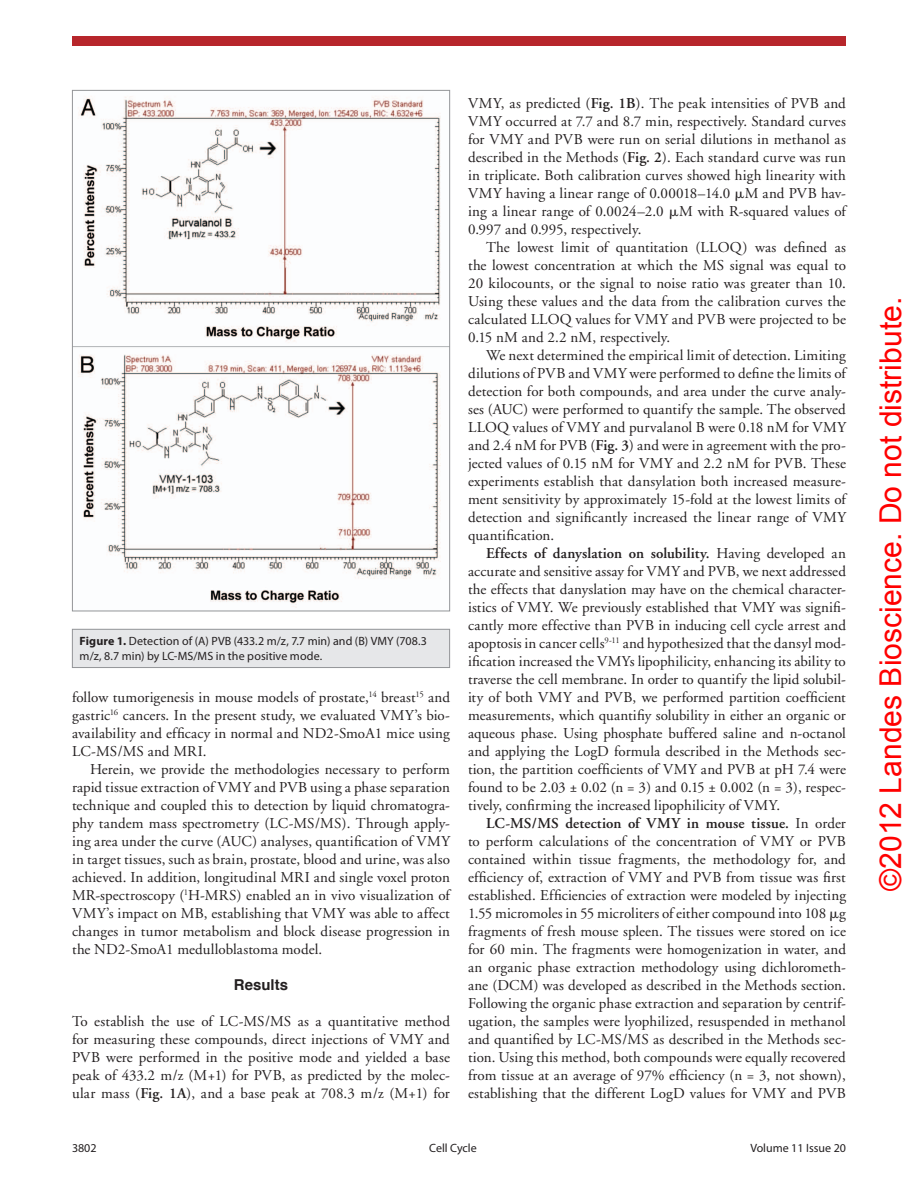
<style>
.page{position:relative;width:918px;height:1188px;background:#fff}
.page>*{position:absolute;margin:0;border:0;box-sizing:border-box;transform-origin:0 0}
.t1{font:30.15px "Arial";color:#f00}
.t2{font:15px/18px "Adobe Garamond";letter-spacing:.01em;color:#231f20;text-align:justify}
.t3{font:700 15px "Helvetica";color:#231f20}
.t4{font:12px/15px "Myriad Pro";color:#231f20}
.s1{font-weight:700}
.s2{font-weight:600}
.s3{font-family:"Universal Std Greekw Math Pi"}
</style>
<div class="page">
<div style="left:72px;top:36px;width:774px;height:10px;background:#b7262b"></div>
<img style="left:74px;top:96px;width:374px;height:512px">
<div style="left:72px;top:629px;width:378px;height:39px;background:#e6e7e9"></div>
<div style="left:72px;top:629px;width:378px;height:39px;border:1px solid #939598"></div>
<p class="t4" style="left:80px;top:634px;width:349px"><span class="s1">Figure 1.</span> Detection of (A) PVB (433.2 m/z, 7.7 min) and (B) VMY (708.3 m/z, 8.7 min) by LC-MS/MS in the positive mode.</p>
<p class="t2" style="left:72px;top:689px;width:379px">follow tumorigenesis in mouse models of prostate,<sup>14</sup> breast<sup>15</sup> and gastric<sup>16</sup> cancers. In the present study, we evaluated VMY’s bio&shy;availability and efficacy in normal and ND2-SmoA1 mice using LC-MS/MS and MRI.</p>
<p class="t2" style="left:72px;top:761px;width:379px;text-indent:18px">Herein, we provide the methodologies necessary to perform rapid tissue extraction of VMY and PVB using a phase separation technique and coupled this to detection by liquid chromatogra&shy;phy tandem mass spectrometry (LC-MS/MS). Through apply&shy;ing area under the curve (AUC) analyses, quantification of VMY in target tissues, such as brain, prostate, blood and urine, was also achieved. In addition, longitudinal MRI and single voxel proton MR-spectroscopy (<sup>1</sup>H-MRS) enabled an in vivo visualization of VMY’s impact on MB, establishing that VMY was able to affect changes in tumor metabolism and block disease progression in the ND2-SmoA1 medulloblastoma model.</p>
<p class="t3" style="left:234px;top:973px;width:56px">Results</p>
<p class="t2" style="left:72px;top:1013px;width:379px">To establish the use of LC-MS/MS as a quantitative method for measuring these compounds, direct injections of VMY and PVB were performed in the positive mode and yielded a base peak of 433.2 m/z (M+1) for PVB, as predicted by the molec&shy;ular mass (<span class="s2">Fig. 1A</span>), and a base peak at 708.3 m/z (M+1) for</p>
<p class="t2" style="left:468px;top:95px;width:379px">VMY, as predicted (<span class="s2">Fig. 1B</span>). The peak intensities of PVB and VMY occurred at 7.7 and 8.7 min, respectively. Standard curves for VMY and PVB were run on serial dilutions in methanol as described in the Methods (<span class="s2">Fig. 2</span>). Each standard curve was run in triplicate. Both calibration curves showed high linearity with VMY having a linear range of 0.00018–14.0 <span class="s3">μ</span>M and PVB hav&shy;ing a linear range of 0.0024–2.0 <span class="s3">μ</span>M with R-squared values of 0.997 and 0.995, respectively.</p>
<p class="t2" style="left:468px;top:239px;width:379px;text-indent:18px">The lowest limit of quantitation (LLOQ) was defined as the lowest concentration at which the MS signal was equal to 20 kilocounts, or the signal to noise ratio was greater than 10.<br>Using these values and the data from the calibration curves the calculated LLOQ values for VMY and PVB were projected to be 0.15 nM and 2.2 nM, respectively.</p>
<p class="t2" style="left:468px;top:347px;width:379px;text-indent:18px">We next determined the empirical limit of detection. Limiting dilutions of PVB and VMY were performed to define the limits of detection for both compounds, and area under the curve analy&shy;ses (AUC) were performed to quantify the sample. The observed LLOQ values of VMY and purvalanol B were 0.18 nM for VMY and 2.4 nM for PVB (<span class="s2">Fig. 3</span>) and were in agreement with the pro&shy;jected values of 0.15 nM for VMY and 2.2 nM for PVB. These experiments establish that dansylation both increased measure&shy;ment sensitivity by approximately 15-fold at the lowest limits of detection and significantly increased the linear range of VMY quantification.</p>
<p class="t2" style="left:468px;top:545px;width:380px;text-indent:18px"><span class="s2">Effects of danyslation on solubility.</span> Having developed an accurate and sensitive assay for VMY and PVB, we next addressed the effects that danyslation may have on the chemical character&shy;istics of VMY. We previously established that VMY was signifi&shy;cantly more effective than PVB in inducing cell cycle arrest and apoptosis in cancer cells<sup>9-11</sup> and hypothesized that the dansyl mod&shy;ification increased the VMYs lipophilicity, enhancing its ability to traverse the cell membrane. In order to quantify the lipid solubil&shy;ity of both VMY and PVB, we performed partition coefficient measurements, which quantifiy solubility in either an organic or aqueous phase. Using phosphate buffered saline and n-octanol and applying the LogD formula described in the Methods sec&shy;tion, the partition coefficients of VMY and PVB at pH 7.4 were found to be 2.03 ± 0.02 (n = 3) and 0.15 ± 0.002 (n = 3), respec&shy;tively, confirming the increased lipophilicity of VMY.</p>
<p class="t2" style="left:468px;top:815px;width:380px;text-indent:18px"><span class="s2">LC-MS/MS detection of VMY in mouse tissue.</span> In order to perform calculations of the concentration of VMY or PVB contained within tissue fragments, the methodology for, and efficiency of, extraction of VMY and PVB from tissue was first established. Efficiencies of extraction were modeled by injecting 1.55 micromoles in 55 microliters of either compound into 108 <span class="s3">μ</span>g fragments of fresh mouse spleen. The tissues were stored on ice for 60 min. The fragments were homogenization in water, and an organic phase extraction methodology using dichlorometh&shy;ane (DCM) was developed as described in the Methods section.<br>Following the organic phase extraction and separation by centrif&shy;ugation, the samples were lyophilized, resuspended in methanol and quantified by LC-MS/MS as described in the Methods sec&shy;tion. Using this method, both compounds were equally recovered from tissue at an average of 97% efficiency (n = 3, not shown), establishing that the different LogD values for VMY and PVB</p>
<p class="t4" style="left:72px;top:1140px;width:26px">3802</p>
<p class="t4" style="left:429px;top:1140px;width:49px">Cell Cycle</p>
<p class="t4" style="left:750px;top:1140px;width:97px">Volume 11 Issue 20</p>
<h1 class="t1" style="left:871px;top:891px;width:595px;rotate:-90deg">©2012 Landes Bioscience. Do not distribute.</h1>
</div>
